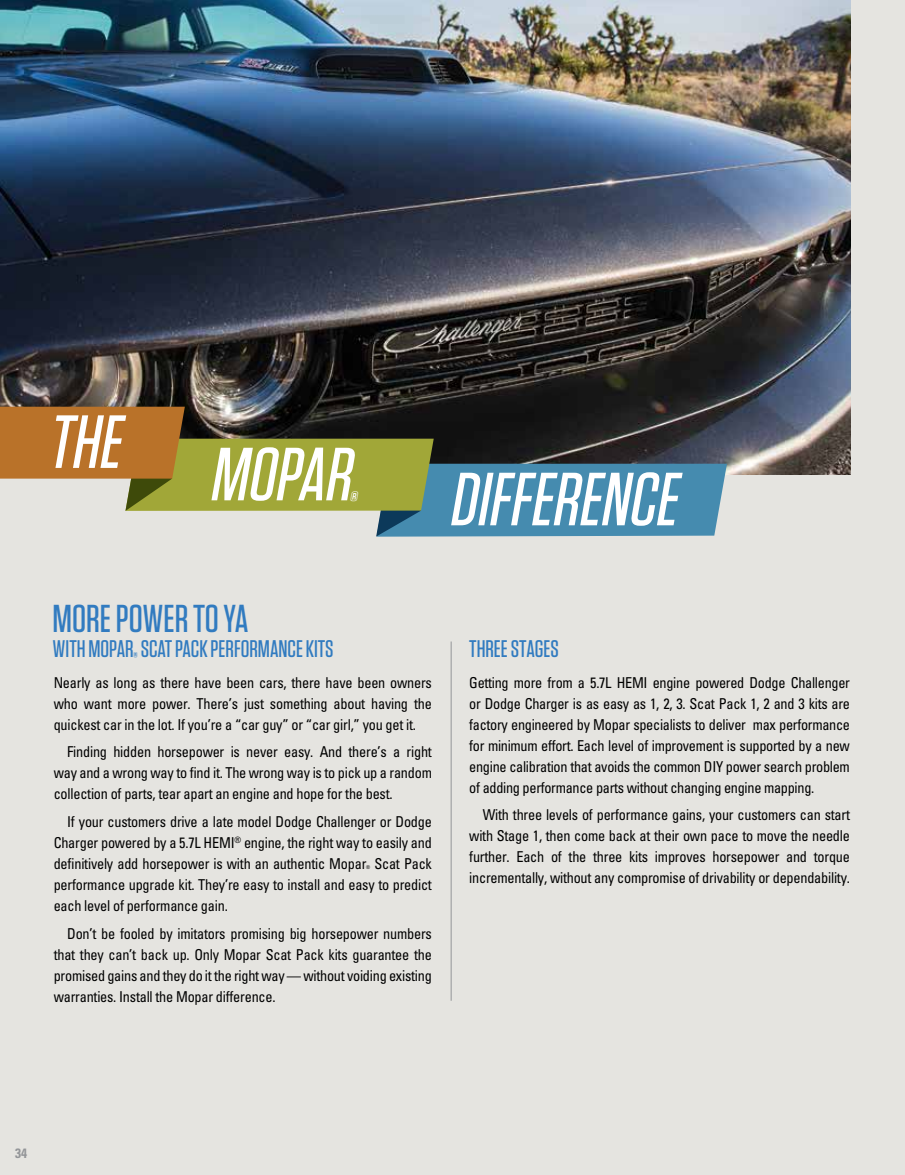
<style>
.page{position:relative;width:905px;height:1175px;background:#fff}
.page>*{position:absolute;margin:0;border:0;box-sizing:border-box;transform-origin:0 0}
.t1{font:italic 500 75.15px "Tungsten";color:#fff}
.t2{font:500 38.85px "Tungsten";color:#317bc0}
.t3{font:italic 500 26.25px "Tungsten";color:#fff}
.t4{font:500 24px "Tungsten";color:#317bc0}
.t5{font:condensed 15px/21px "Univers";letter-spacing:-.015em;color:#000;text-align:justify;scale:.95 1}
.t6{font:700 condensed 13.5px "Univers";color:#939598}
.t7{font:condensed 5.25px "Univers";color:#000;scale:.95 1}
</style>
<div class="page">
<div style="left:0;top:0;width:904px;height:1174px;background:#e5e4e0"></div>
<hr style="left:451px;top:641px;width:1px;height:359px;background:#939598">
<img style="left:0;top:0;width:850px;height:474px">
<svg style="left:0;top:407px;width:727px;height:129px"></svg>
<h1 class="t1" style="left:47px;top:403px;width:88px">THE</h1>
<h1 class="t1" style="left:208px;top:435px;width:157px">MOPAR</h1>
<h3 class="t3" style="left:348px;top:487px;width:14px">®</h3>
<h1 class="t1" style="left:448px;top:460px;width:243px">DIFFERENCE</h1>
<h2 class="t2" style="left:53px;top:598px;width:197px">MORE POWER TO YA</h2>
<h3 class="t4" style="left:53px;top:636px;width:282px">WITH MOPAR<sub>®</sub> SCAT PACK PERFORMANCE KITS</h3>
<h3 class="t4" style="left:469px;top:636px;width:91px">THREE STAGES</h3>
<p class="t5" style="left:54px;top:671px;width:399px">Nearly as long as there have been cars, there have been owners who want more power. There’s just something about having the quickest car in the lot. If you’re a “car guy” or “car girl,” you get it.</p>
<p class="t5" style="left:54px;top:741px;width:399px;text-indent:13px">Finding hidden horsepower is never easy. And there’s a right way and a wrong way to find it. The wrong way is to pick up a random collection of parts, tear apart an engine and hope for the best.</p>
<p class="t5" style="left:54px;top:810px;width:399px;text-indent:13px">If your customers drive a late model Dodge Challenger or Dodge Charger powered by a 5.7L HEMI<sup>®</sup> engine, the right way to easily and definitively add horsepower is with an authentic Mopar</p>
<p class="t5" style="left:469px;top:671px;width:402px">Getting more from a 5.7L HEMI engine powered Dodge Challenger or Dodge Charger is as easy as 1, 2, 3. Scat Pack 1, 2 and 3 kits are factory engineered by Mopar specialists to deliver max performance for minimum effort. Each level of improvement is supported by a new engine calibration that avoids the common DIY power search problem of adding performance parts without changing engine mapping.</p>
<p class="t5" style="left:469px;top:804px;width:402px;text-indent:13px">With three levels of performance gains, your customers can start with Stage 1, then come back at their own pace to move the needle further. Each of the three kits improves horsepower and torque incrementally, without any compromise of drivability or dependability.</p>
<p class="t5" style="left:54px;top:852px;width:399px;text-indent:321px">Scat Pack performance upgrade kit. They’re easy to install and easy to predict each level of performance gain.</p>
<p class="t5" style="left:54px;top:922px;width:399px;text-indent:13px">Don’t be fooled by imitators promising big horsepower numbers that they can’t back up. Only Mopar Scat Pack kits guarantee the promised gains and they do it the right way — without voiding existing warranties. Install the Mopar difference.</p>
<p class="t7" style="left:366px;top:864px;width:6px">®</p>
<p class="t6" style="left:15px;top:1145px;width:13px">34</p>
</div>
